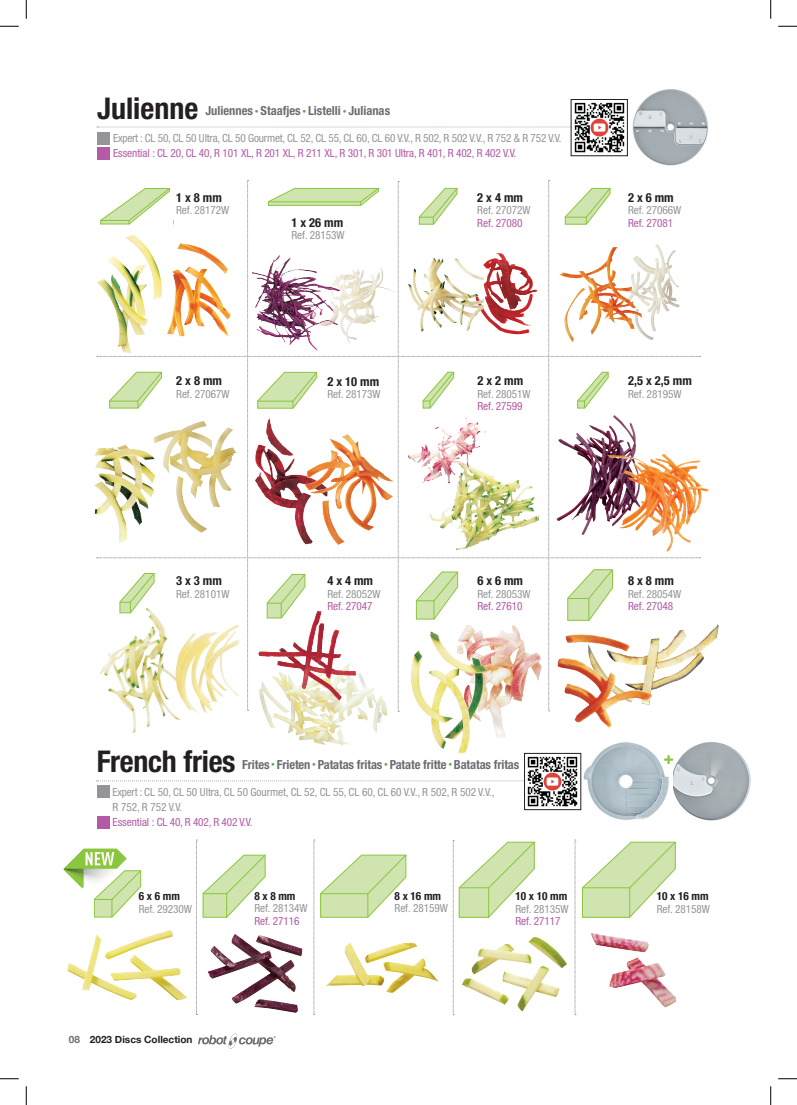
<style>
.page{position:relative;width:797px;height:1105px;background:#fff}
.page>*{position:absolute;margin:0;border:0;box-sizing:border-box;transform-origin:0 0}
.t1{font:700 condensed 30px "Helvetica Neue LT Com";letter-spacing:-.01em;color:#231f20}
.t2{font:700 condensed 17.5px "Helvetica Neue";color:#8bc63e}
.t3{font:700 condensed 12.5px "Helvetica Neue LT Com";letter-spacing:-.01em;color:#6c6d70}
.t4{font:700 condensed 12.5px "Helvetica Neue LT Com";color:#231f20}
.t5{font:condensed 11.25px/15px "Helvetica Neue LT Com";letter-spacing:-.005em;color:#939598}
.t6{font:condensed 11.25px "Helvetica Neue LT Com";letter-spacing:-.005em;color:#b35ba4}
.t7{font:700 condensed 11.25px "Helvetica Neue LT Com";color:#231f20}
.t8{font:700 10px "Helvetica Neue";color:#231f20}
.s1{font-weight:400;font-size:7.5px;color:#57a549}
.s2{color:#6c6d70}
</style>
<div class="page">
<svg style="left:198px;top:1033px;width:78px;height:16px"></svg>
<div style="left:97px;top:132px;width:13px;height:12px;background:#939598"></div>
<div style="left:97px;top:147px;width:13px;height:13px;background:#b35ba4"></div>
<img style="left:627px;top:89px;width:81px;height:77px">
<img style="left:535px;top:937px;width:32px;height:57px">
<img style="left:94px;top:451px;width:3px;height:64px">
<img style="left:132px;top:712px;width:49px;height:21px">
<img style="left:271px;top:712px;width:78px;height:33px">
<img style="left:490px;top:712px;width:16px;height:26px">
<img style="left:425px;top:712px;width:56px;height:42px">
<img style="left:700px;top:636px;width:7px;height:26px">
<img style="left:97px;top:180px;width:603px;height:532px">
<svg style="left:314px;top:840px;width:93px;height:175px"></svg>
<svg style="left:196px;top:840px;width:70px;height:175px"></svg>
<svg style="left:575px;top:840px;width:100px;height:175px"></svg>
<svg style="left:453px;top:840px;width:82px;height:175px"></svg>
<img style="left:231px;top:934px;width:14px;height:19px">
<img style="left:67px;top:930px;width:120px;height:70px">
<img style="left:590px;top:933px;width:86px;height:74px">
<div style="left:97px;top:785px;width:12px;height:13px;background:#939598"></div>
<div style="left:97px;top:815px;width:12px;height:13px;background:#b35ba4"></div>
<svg style="left:97px;top:781px;width:427px;height:1px"></svg>
<img style="left:527px;top:756px;width:51px;height:51px">
<div style="left:524px;top:753px;width:57px;height:57px;border:1px solid #231f20"></div>
<img style="left:583px;top:742px;width:168px;height:78px">
<img style="left:671px;top:742px;width:1px;height:78px">
<svg style="left:97px;top:127px;width:474px;height:1px"></svg>
<svg style="left:63px;top:848px;width:78px;height:69px"></svg>
<img style="left:324px;top:942px;width:114px;height:51px">
<img style="left:574px;top:102px;width:51px;height:51px">
<div style="left:571px;top:99px;width:56px;height:57px;border:1px solid #231f20"></div>
<svg style="left:0;top:25px;width:19px;height:2px"></svg>
<svg style="left:778px;top:25px;width:19px;height:2px"></svg>
<svg style="left:0;top:1078px;width:19px;height:1px"></svg>
<svg style="left:778px;top:1078px;width:19px;height:1px"></svg>
<svg style="left:25px;top:0;width:2px;height:19px"></svg>
<svg style="left:25px;top:1086px;width:2px;height:19px"></svg>
<svg style="left:770px;top:0;width:1px;height:19px"></svg>
<svg style="left:770px;top:1086px;width:1px;height:19px"></svg>
<h1 class="t1" style="left:97px;top:90px;width:103px">Julienne</h1>
<p class="t3" style="left:205px;top:103px;width:186px">Juliennes <span class="s1">•</span> Staafjes <span class="s1">•</span> Listelli <span class="s1">•</span> Julianas</p>
<p class="t5" style="left:113px;top:131px;width:450px">Expert : CL 50, CL 50 Ultra, CL 50 Gourmet, CL 52, CL 55, CL 60, CL 60 V.V., R 502, R 502 V.V., R 752 &amp; R 752 V.V.</p>
<p class="t6" style="left:113px;top:147px;width:405px">Essential : CL 20, CL 40, R 101 XL, R 201 XL, R 211 XL, R 301, R 301 Ultra, R 401, R 402, R 402 V.V.</p>
<p class="t4" style="left:176px;top:190px;width:47px">1 x 8 mm</p>
<p class="t5" style="left:176px;top:202px;width:55px">Ref. 28172W</p>
<p class="t4" style="left:291px;top:215px;width:53px">1 x 26 mm</p>
<p class="t5" style="left:291px;top:227px;width:55px">Ref. 28153W</p>
<p class="t4" style="left:477px;top:190px;width:47px">2 x 4 mm</p>
<p class="t5" style="left:477px;top:202px;width:55px">Ref. 27072W</p>
<p class="t6" style="left:477px;top:216px;width:47px">Ref. 27080</p>
<p class="t4" style="left:628px;top:190px;width:47px">2 x 6 mm</p>
<p class="t5" style="left:628px;top:202px;width:55px">Ref. 27066W</p>
<p class="t6" style="left:628px;top:216px;width:47px">Ref. 27081</p>
<p class="t4" style="left:176px;top:373px;width:47px">2 x 8 mm</p>
<p class="t5" style="left:176px;top:386px;width:55px">Ref. 27067W</p>
<p class="t4" style="left:327px;top:374px;width:53px">2 x 10 mm</p>
<p class="t5" style="left:327px;top:386px;width:55px">Ref. 28173W</p>
<p class="t4" style="left:477px;top:373px;width:47px">2 x 2 mm</p>
<p class="t5" style="left:477px;top:386px;width:55px">Ref. 28051W</p>
<p class="t6" style="left:477px;top:400px;width:47px">Ref. 27599</p>
<p class="t4" style="left:628px;top:373px;width:65px">2,5 x 2,5 mm</p>
<p class="t5" style="left:628px;top:386px;width:55px">Ref. 28195W</p>
<p class="t4" style="left:176px;top:573px;width:47px">3 x 3 mm</p>
<p class="t5" style="left:176px;top:586px;width:55px">Ref. 28101W</p>
<p class="t4" style="left:327px;top:573px;width:47px">4 x 4 mm</p>
<p class="t5" style="left:327px;top:586px;width:55px">Ref. 28052W</p>
<p class="t6" style="left:327px;top:600px;width:47px">Ref. 27047</p>
<p class="t4" style="left:477px;top:573px;width:47px">6 x 6 mm</p>
<p class="t5" style="left:477px;top:586px;width:55px">Ref. 28053W</p>
<p class="t6" style="left:477px;top:600px;width:47px">Ref. 27610</p>
<p class="t4" style="left:628px;top:573px;width:47px">8 x 8 mm</p>
<p class="t5" style="left:628px;top:586px;width:55px">Ref. 28054W</p>
<p class="t6" style="left:628px;top:600px;width:47px">Ref. 27048</p>
<h1 class="t1" style="left:97px;top:744px;width:140px">French fries</h1>
<p class="t3" style="left:242px;top:757px;width:279px">Frites <span class="s1">•</span> Frieten <span class="s1">•</span> Patatas fritas <span class="s1">•</span> Patate fritte <span class="s1">•</span> Batatas fritas</p>
<p class="t5" style="left:113px;top:784px;width:383px">Expert : CL 50, CL 50 Ultra, CL 50 Gourmet, CL 52, CL 55, CL 60, CL 60 V.V., R 502, R 502 V.V.,<br>R 752, R 752 V.V.</p>
<p class="t6" style="left:113px;top:815px;width:141px">Essential : CL 40, R 402, R 402 V.V.</p>
<h2 class="t2" style="left:663px;top:743px;width:12px">+</h2>
<p class="t7" style="left:139px;top:889px;width:43px">6 x 6 mm</p>
<p class="t5" style="left:139px;top:901px;width:55px">Ref. 29230W</p>
<p class="t7" style="left:254px;top:889px;width:43px">8 x 8 mm</p>
<p class="t5" style="left:254px;top:900px;width:55px">Ref. 28134W</p>
<p class="t6" style="left:254px;top:914px;width:47px">Ref. 27116</p>
<p class="t7" style="left:394px;top:889px;width:48px">8 x 16 mm</p>
<p class="t5" style="left:394px;top:901px;width:55px">Ref. 28159W</p>
<p class="t7" style="left:515px;top:889px;width:53px">10 x 10 mm</p>
<p class="t5" style="left:515px;top:901px;width:55px">Ref. 28135W</p>
<p class="t6" style="left:515px;top:914px;width:47px">Ref. 27117</p>
<p class="t7" style="left:656px;top:889px;width:53px">10 x 16 mm</p>
<p class="t5" style="left:656px;top:901px;width:55px">Ref. 28158W</p>
<p class="t8" style="left:69px;top:1032px;width:125px"><span class="s2">08</span> 2023 Discs Collection</p>
</div>
